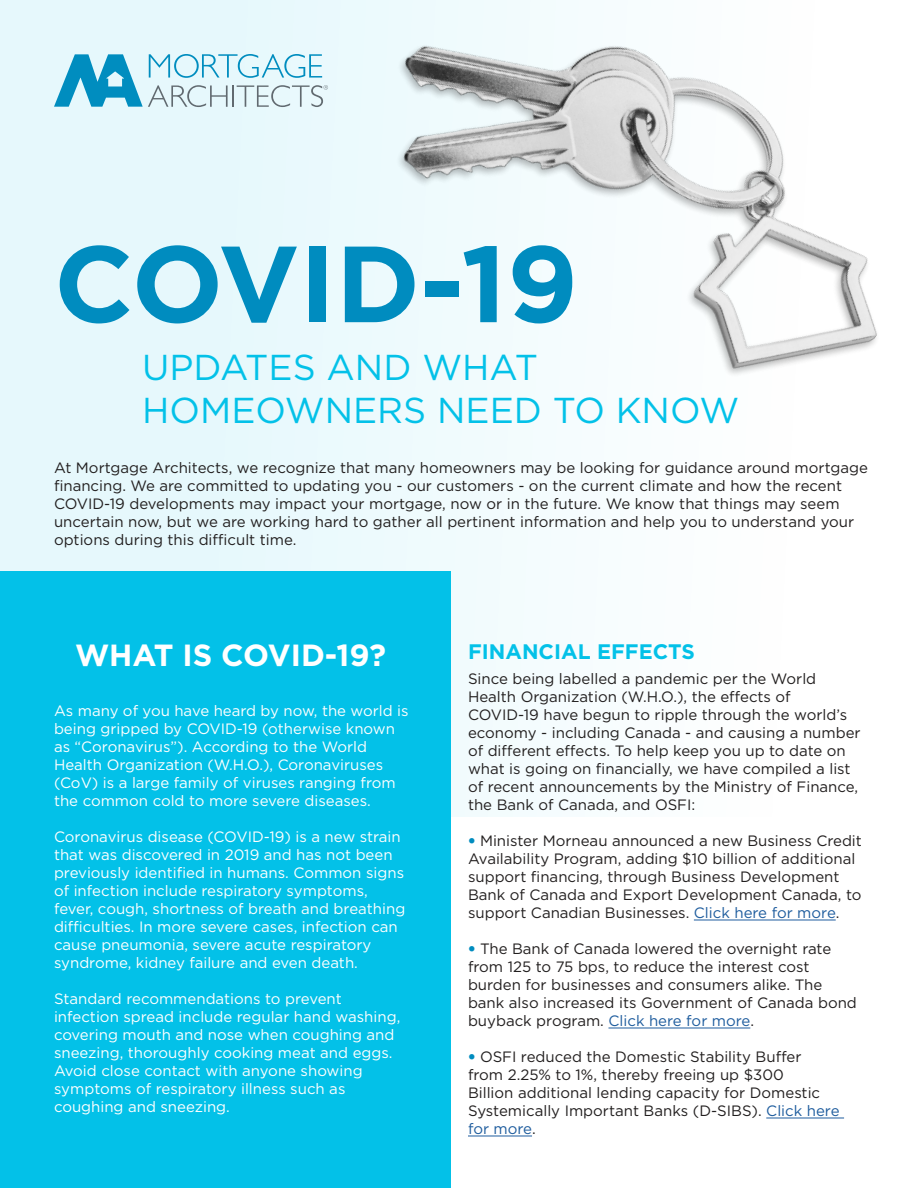
<style>
.page{position:relative;width:918px;height:1188px;background:#fff}
.page>*{position:absolute;margin:0;border:0;box-sizing:border-box;transform-origin:0 0}
.t1{font:700 108px "Gotham";color:#008cbf}
.t2{font:36px/43.2px "Gotham";color:#03c1e8}
.t3{font:700 30.6px "Gotham";color:#fff}
.t4{font:700 21px "Gotham";color:#03c1e8}
.t5{font:15px/18px "Gotham";color:#221f1f}
.t6{font:15px/18px "Gotham";color:#fff}
.s1{font-family:"Avenir";color:#008cbf}
.s2{color:#1f5d9e}
</style>
<div class="page">
<div style="left:0;top:0;width:918px;height:817px;background:linear-gradient(to right,#e1f7fc,#fff)"></div>
<div style="left:0;top:571px;width:450px;height:617px;background:#03c1e8"></div>
<hr style="left:694px;top:920px;width:142px;height:1px;background:#1f5d9e">
<hr style="left:608px;top:1028px;width:142px;height:1px;background:#1f5d9e">
<hr style="left:766px;top:1118px;width:78px;height:1px;background:#1f5d9e">
<hr style="left:468px;top:1136px;width:64px;height:1px;background:#1f5d9e">
<svg style="left:54px;top:54px;width:191px;height:53px;background:#9ad1e3"></svg>
<img style="left:245px;top:0;width:673px;height:569px">
<h1 class="t1" style="left:54px;top:236px;width:526px">COVID-19</h1>
<h2 class="t2" style="left:142px;top:347px;width:599px">UPDATES AND WHAT<br>HOMEOWNERS NEED TO KNOW</h2>
<p class="t5" style="left:54px;top:459px;width:816px">At Mortgage Architects, we recognize that many homeowners may be looking for guidance around mortgage financing. We are committed to updating you - our customers - on the current climate and how the recent COVID-19 developments may impact your mortgage, now or in the future. We know that things may seem uncertain now, but we are working hard to gather all pertinent information and help you to understand your options during this difficult time.</p>
<h3 class="t3" style="left:75px;top:642px;width:313px">WHAT IS COVID-19?</h3>
<p class="t6" style="left:54px;top:703px;width:356px">As many of you have heard by now, the world is being gripped by COVID-19 (otherwise known as “Coronavirus”). According to the World Health Organization (W.H.O.), Coronaviruses (CoV) is a large family of viruses ranging from the common cold to more severe diseases.</p>
<p class="t6" style="left:54px;top:829px;width:353px">Coronavirus disease (COVID-19) is a new strain that was discovered in 2019 and has not been previously identified in humans. Common signs of infection include respiratory symptoms, fever, cough, shortness of breath and breathing difficulties. In more severe cases, infection can cause pneumonia, severe acute respiratory syndrome, kidney failure and even death.</p>
<p class="t6" style="left:54px;top:991px;width:348px">Standard recommendations to prevent infection spread include regular hand washing, covering mouth and nose when coughing and sneezing, thoroughly cooking meat and eggs.<br>Avoid close contact with anyone showing symptoms of respiratory illness such as coughing and sneezing.</p>
<h3 class="t4" style="left:468px;top:642px;width:228px">FINANCIAL EFFECTS</h3>
<p class="t5" style="left:468px;top:670px;width:394px">Since being labelled a pandemic per the World Health Organization (W.H.O.), the effects of COVID-19 have begun to ripple through the world’s economy - including Canada - and causing a number of different effects. To help keep you up to date on what is going on financially, we have compiled a list of recent announcements by the Ministry of Finance, the Bank of Canada, and OSFI:</p>
<p class="t5" style="left:468px;top:832px;width:396px"><span class="s1">•</span> Minister Morneau announced a new Business Credit Availability Program, adding $10 billion of additional support financing, through Business Development Bank of Canada and Export Development Canada, to support Canadian Businesses. <span class="s2">Click here for more</span>.</p>
<p class="t5" style="left:468px;top:940px;width:390px"><span class="s1">•</span> The Bank of Canada lowered the overnight rate from 125 to 75 bps, to reduce the interest cost burden for businesses and consumers alike. The bank also increased its Government of Canada bond buyback program. <span class="s2">Click here for more</span>.</p>
<p class="t5" style="left:468px;top:1048px;width:373px"><span class="s1">•</span> OSFI reduced the Domestic Stability Buffer from 2.25% to 1%, thereby freeing up $300<br>Billion additional lending capacity for Domestic Systemically Important Banks (D-SIBS). <span class="s2">Click here for more</span>.</p>
</div>
